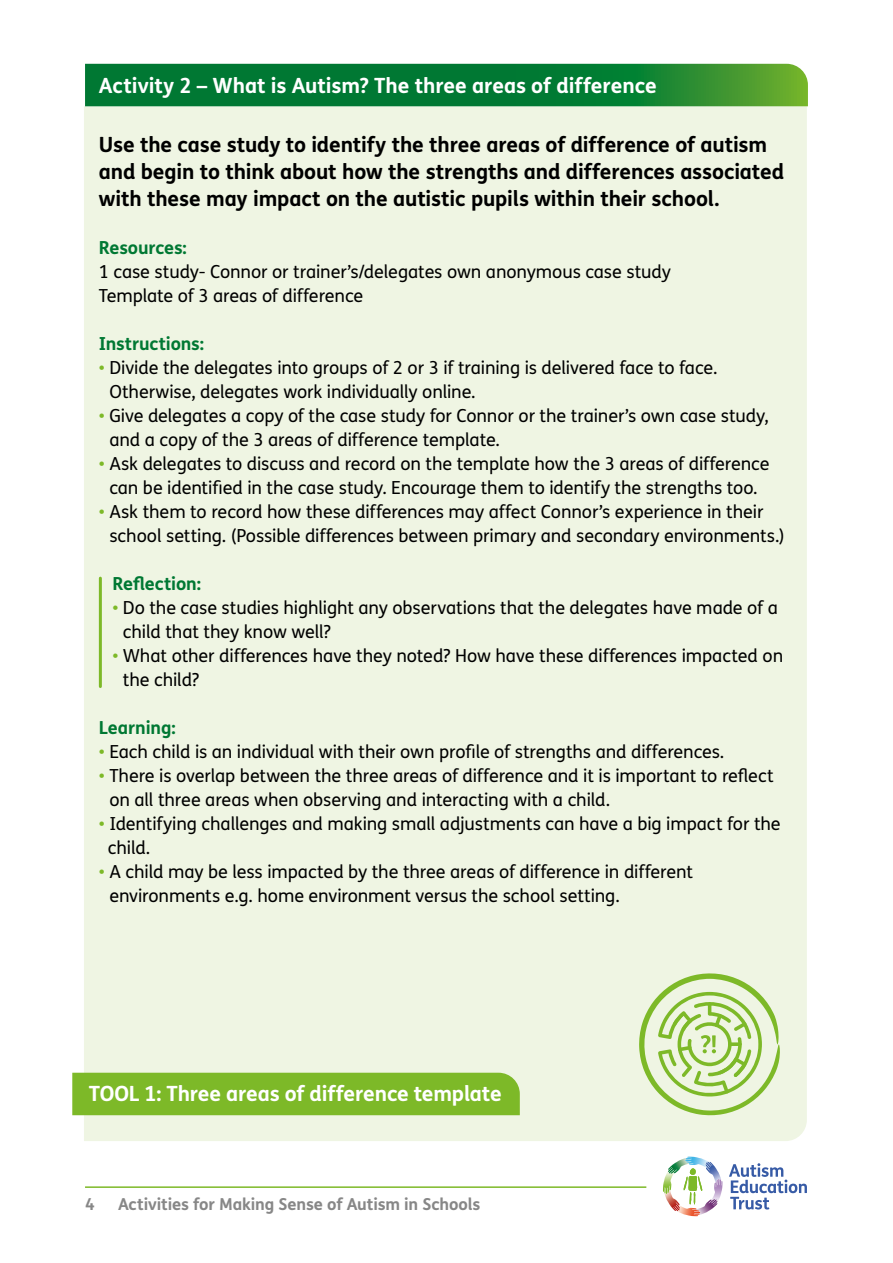
<style>
.page{position:relative;width:893px;height:1263px;background:#fff}
.page>*{position:absolute;margin:0;border:0;box-sizing:border-box;transform-origin:0 0}
.AET_body{font:700 21px/27px "FS Me";letter-spacing:-.01em;color:#000}
.AET_-_section_header{font:700 21px "FS Me";letter-spacing:-.005em;color:#fff}
.AET_body-2{font:18px/24px "FS Me";letter-spacing:-.005em;color:#000}
.AET_body-3{font:700 18px "FS Me";letter-spacing:-.01em;color:#007833}
.t1{font:700 16.5px "FS Me";letter-spacing:-.005em;color:#878787}
.s1{color:#7db928}
</style>
<div class="page">
<svg style="left:729px;top:1163px;width:78px;height:46px"></svg>
<svg style="left:663px;top:1157px;width:56px;height:59px"></svg>
<hr style="left:85px;top:1186px;width:561px;height:2px;background:#7db928">
<div style="left:84px;top:106px;width:723px;height:1035px;background:#eff5e3"></div>
<svg style="left:85px;top:64px;width:723px;height:42px;background:#0f8033"></svg>
<div style="left:72px;top:1073px;width:448px;height:42px;background:#7db928"></div>
<svg style="left:639px;top:971px;width:141px;height:144px;background:#d1e5b2"></svg>
<hr style="left:99px;top:578px;width:3px;height:108px;background:#7db928">
<p class="AET_-_section_header" style="left:99px;top:69px;width:559px">Activity 2 – What is Autism? The three areas of difference</p>
<p class="AET_body" style="left:99px;top:130px;width:687px">Use the case study to identify the three areas of difference of autism and begin to think about how the strengths and differences associated with these may impact on the autistic pupils within their school.</p>
<p class="AET_body-3" style="left:99px;top:234px;width:90px">Resources:</p>
<p class="AET_body-2" style="left:99px;top:259px;width:574px">1 case study- Connor or trainer’s/delegates own anonymous case study</p>
<p class="AET_body-2" style="left:99px;top:283px;width:266px">Template of 3 areas of difference</p>
<p class="AET_body-3" style="left:99px;top:330px;width:107px">Instructions:</p>
<p class="AET_body-2" style="left:109px;top:355px;width:609px;text-indent:-11px"><span class="s1">•</span> Divide the delegates into groups of 2 or 3 if training is delivered face to face.<br>Otherwise, delegates work individually online.</p>
<p class="AET_body-2" style="left:109px;top:403px;width:661px;text-indent:-11px"><span class="s1">•</span> Give delegates a copy of the case study for Connor or the trainer’s own case study, and a copy of the 3 areas of difference template.</p>
<p class="AET_body-2" style="left:99px;top:451px;width:672px;text-align:center"><span class="s1">•</span> Ask delegates to discuss and record on the template how the 3 areas of difference can be identified in the case study. Encourage them to identify the strengths too.</p>
<p class="AET_body-2" style="left:109px;top:499px;width:677px;text-indent:-11px"><span class="s1">•</span> Ask them to record how these differences may affect Connor’s experience in their school setting. (Possible differences between primary and secondary environments.)</p>
<p class="AET_body-3" style="left:113px;top:570px;width:90px">Reflection:</p>
<p class="AET_body-2" style="left:123px;top:595px;width:656px;text-indent:-11px"><span class="s1">•</span> Do the case studies highlight any observations that the delegates have made of a child that they know well?</p>
<p class="AET_body-2" style="left:123px;top:643px;width:662px;text-indent:-11px"><span class="s1">•</span> What other differences have they noted? How have these differences impacted on the child?</p>
<p class="AET_body-3" style="left:99px;top:714px;width:78px">Learning:</p>
<p class="AET_body-2" style="left:99px;top:739px;width:627px"><span class="s1">•</span> Each child is an individual with their own profile of strengths and differences.</p>
<p class="AET_body-2" style="left:109px;top:763px;width:666px;text-indent:-11px"><span class="s1">•</span> There is overlap between the three areas of difference and it is important to reflect on all three areas when observing and interacting with a child.</p>
<p class="AET_body-2" style="left:99px;top:811px;width:683px"><span class="s1">•</span> Identifying challenges and making small adjustments can have a big impact for the</p>
<p class="AET_body-2" style="left:108px;top:835px;width:44px">child.</p>
<p class="AET_body-2" style="left:109px;top:859px;width:585px;text-indent:-11px"><span class="s1">•</span> A child may be less impacted by the three areas of difference in different environments e.g. home environment versus the school setting.</p>
<p class="AET_-_section_header" style="left:89px;top:1077px;width:414px">TOOL 1: Three areas of difference template</p>
<p class="t1" style="left:85px;top:1191px;width:11px">4</p>
<p class="t1" style="left:118px;top:1191px;width:364px">Activities for Making Sense of Autism in Schools</p>
</div>
